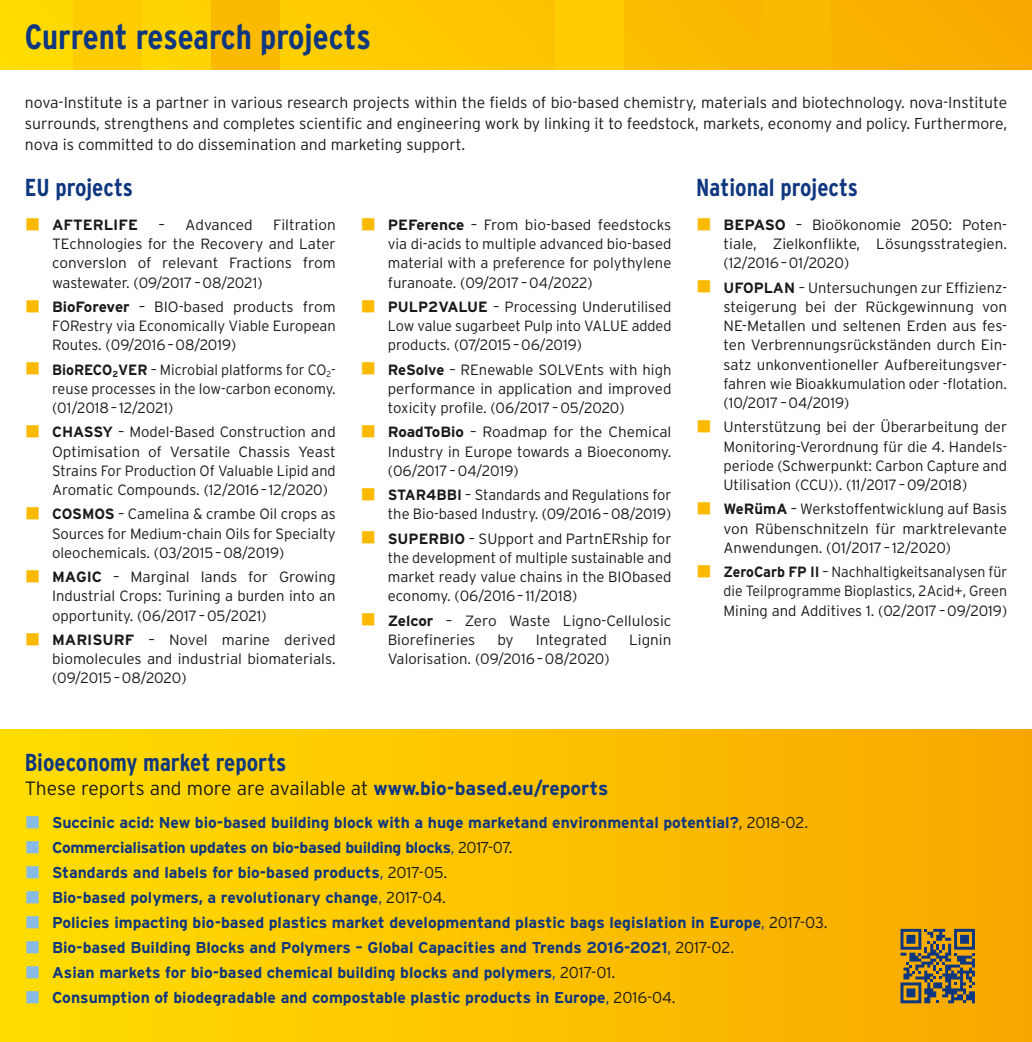
<style>
.page{position:relative;width:1032px;height:1042px;background:#fff}
.page>*{position:absolute;margin:0;border:0;box-sizing:border-box;transform-origin:0 0}
.t1{font:700 condensed 35px "Interstate";color:#0f377f}
.t2{font:700 condensed 24.5px "Interstate";color:#0f377f}
.t3{font:300 19.25px "Interstate";color:#1a1a18}
.t4{font:700 15.75px "Interstate";color:#0f377f}
.t5{font:300 15.75px/21px "Interstate";color:#1a1a18;text-align:justify}
.t6{font:700 15.75px "Interstate";letter-spacing:-.02em;color:#0f377f}
.t7{font:300 14.88px/19.2px "Interstate";color:#1a1a18;text-align:justify}
.t8{font:300 14.88px/19.2px "Interstate";color:#1a1a18;text-align:justify;scale:.95 1}
.t9{font:300 14.88px/19.2px "Interstate";color:#1a1a18;text-align:justify;scale:.96 1}
.t10{font:700 14.88px "Interstate";color:#1a1a18}
.s1{color:#fbba00}
.s2{font-weight:700}
.s3{font-weight:700;color:#0f377f}
.s4{color:#87bbe6}
.s5{font-weight:300;color:#1a1a18}
.s6{font-weight:300}
</style>
<div class="page">
<svg style="left:0;top:0;width:1032px;height:69px;background:#fcc100"></svg>
<div style="left:762px;top:0;width:68px;height:69px;background:#fbba00"></div>
<div style="left:555px;top:0;width:69px;height:69px;background:#fc0"></div>
<div style="left:211px;top:0;width:69px;height:69px;background:#fbba00"></div>
<div style="left:74px;top:0;width:68px;height:69px;background:#fc0"></div>
<div style="left:0;top:729px;width:1032px;height:313px;background:linear-gradient(to right,#ffde00,#f8a700)"></div>
<svg style="left:900px;top:929px;width:75px;height:74px;background:#817040"></svg>
<h1 class="t1" style="left:25px;top:17px;width:348px">Current research projects</h1>
<p class="t5" style="left:25px;top:92px;width:984px">nova-Institute is a partner in various research projects within the fields of bio-based chemistry, materials and biotechnology. nova-Institute surrounds, strengthens and completes scientific and engineering work by linking it to feedstock, markets, economy and policy. Furthermore, nova is committed to do dissemination and marketing support.</p>
<h2 class="t2" style="left:25px;top:173px;width:110px">EU projects</h2>
<p class="t10" style="left:25px;top:216px;width:115px"><span class="s1">■</span> AFTERLIFE</p>
<p class="t7" style="left:158px;top:215px;width:96px">– Advanced</p>
<p class="t7" style="left:52px;top:215px;width:285px;text-indent:221px">Filtration TEchnologies for the Recovery and Later conversIon of relevant Fractions from wastewater. (09/2017–08/2021)</p>
<p class="t7" style="left:52px;top:297px;width:285px;text-indent:-27px"><span class="s1">■</span> <span class="s2">BioForever</span> – BIO-based products from FORestry via Economically Viable European Routes. (09/2016–08/2019)</p>
<p class="t9" style="left:52px;top:360px;width:297px;text-indent:-27px"><span class="s1">■</span> <span class="s2">BioRECO</span><sub>2</sub><span class="s2">VER</span> – Microbial platforms for CO<sub>2</sub>- reuse processes in the low-carbon economy. (01/2018– 12/2021)</p>
<p class="t7" style="left:52px;top:422px;width:285px;text-indent:-27px"><span class="s1">■</span> <span class="s2">CHASSY</span> – Model-Based Construction and Optimisation of Versatile Chassis Yeast Strains For Production Of Valuable Lipid and Aromatic Compounds. (12/2016– 12/2020)</p>
<p class="t7" style="left:52px;top:504px;width:285px;text-indent:-27px"><span class="s1">■</span> <span class="s2">COSMOS</span> – Camelina &amp; crambe Oil crops as Sources for Medium-chain Oils for Specialty oleochemicals. (03/2015–08/2019)</p>
<p class="t7" style="left:52px;top:567px;width:285px;text-indent:-27px"><span class="s1">■</span> <span class="s2">MAGIC</span> – Marginal lands for Growing Industrial Crops: Turining a burden into an opportunity. (06/2017–05/2021)</p>
<p class="t7" style="left:52px;top:630px;width:285px;text-indent:-27px"><span class="s1">■</span> <span class="s2">MARISURF</span> – Novel marine derived biomolecules and industrial biomaterials. (09/2015–08/2020)</p>
<p class="t7" style="left:388px;top:215px;width:285px;text-indent:-27px"><span class="s1">■</span> <span class="s2">PEFerence</span> – From bio-based feedstocks via di-acids to multiple advanced bio-based material with a preference for polythylene furanoate. (09/2017–04/2022)</p>
<p class="t7" style="left:388px;top:297px;width:285px;text-indent:-27px"><span class="s1">■</span> <span class="s2">PULP2VALUE</span> – Processing Underutilised Low value sugarbeet Pulp into VALUE added products. (07/2015–06/2019)</p>
<p class="t7" style="left:388px;top:360px;width:285px;text-indent:-27px"><span class="s1">■</span> <span class="s2">ReSolve</span> – REnewable SOLVEnts with high performance in application and improved toxicity profile. (06/2017–05/2020)</p>
<p class="t7" style="left:388px;top:422px;width:285px;text-indent:-27px"><span class="s1">■</span> <span class="s2">RoadToBio</span> – Roadmap for the Chemical Industry in Europe towards a Bioeconomy. (06/2017–04/2019)</p>
<p class="t7" style="left:360px;top:485px;width:312px;text-align:right"><span class="s1">■</span> <span class="s2">STAR4BBI</span> – Standards and Regulations for the Bio-based Industry. (09/2016–08/2019)</p>
<p class="t7" style="left:388px;top:528px;width:285px;text-indent:-27px"><span class="s1">■</span> <span class="s2">SUPERBIO</span> – SUpport and PartnERship for the development of multiple sustainable and market ready value chains in the BIObased economy. (06/2016– 11/2018)</p>
<p class="t7" style="left:388px;top:610px;width:285px;text-indent:-27px"><span class="s1">■</span> <span class="s2">Zelcor</span> – Zero Waste Ligno-Cellulosic<br>Biorefineries</p>
<p class="t7" style="left:497px;top:630px;width:18px">by</p>
<p class="t7" style="left:536px;top:630px;width:73px">Integrated</p>
<p class="t7" style="left:629px;top:630px;width:44px">Lignin</p>
<p class="t7" style="left:388px;top:649px;width:223px">Valorisation. (09/2016–08/2020)</p>
<h2 class="t2" style="left:696px;top:173px;width:163px">National projects</h2>
<p class="t7" style="left:723px;top:215px;width:285px;text-indent:-27px"><span class="s1">■</span> <span class="s2">BEPASO</span> – Bioökonomie 2050: Poten&shy;tiale, Zielkonflikte, Lösungsstrategien. (12/2016–01/2020)</p>
<p class="t7" style="left:723px;top:278px;width:285px;text-indent:-27px"><span class="s1">■</span> <span class="s2">UFOPLAN</span> – Untersuchungen zur Effizienz&shy;steigerung bei der Rückgewinnung von NE-Metallen und seltenen Erden aus fes&shy;ten Verbrennungsrückständen durch Ein&shy;satz unkonventioneller Aufbereitungsver&shy;fahren wie Bioakkumulation oder -flotation. (10/2017–04/2019)</p>
<p class="t7" style="left:723px;top:417px;width:285px;text-indent:-27px"><span class="s1">■</span> Unterstützung bei der Überarbeitung der Monitoring-Verordnung für die 4. Handels&shy;periode (Schwerpunkt: Carbon Capture and Utilisation (CCU)). (11/2017–09/2018)</p>
<p class="t7" style="left:723px;top:499px;width:285px;text-indent:-27px"><span class="s1">■</span> <span class="s2">WeRümA</span> – Werkstoffentwicklung auf Basis von Rübenschnitzeln für marktrelevante Anwendungen. (01/2017– 12/2020)</p>
<p class="t8" style="left:723px;top:562px;width:300px;text-indent:-27px"><span class="s1">■</span> <span class="s2">ZeroCarb FP II</span> – Nachhaltigkeitsanalysen für die Teilprogramme Bioplastics, 2Acid+, Green Mining and Additives 1. (02/2017–09/2019)</p>
<h2 class="t2" style="left:25px;top:749px;width:263px">Bioeconomy market reports</h2>
<p class="t3" style="left:25px;top:777px;width:585px">These reports and more are available at <span class="s3">www.bio-based.eu/reports</span></p>
<p class="t4" style="left:25px;top:813px;width:785px"><span class="s4">■</span> Succinic acid: New bio-based building block with a huge marketand environmental potential?<span class="s5">, 2018-02.</span></p>
<p class="t6" style="left:25px;top:838px;width:489px"><span class="s4">■</span> Commercialisation updates on bio-based building blocks<span class="s6">,</span> <span class="s5">2017-07.</span></p>
<p class="t4" style="left:25px;top:863px;width:424px"><span class="s4">■</span> Standards and labels for bio-based products<span class="s6">,</span> <span class="s5">2017-05.</span></p>
<p class="t4" style="left:25px;top:888px;width:423px"><span class="s4">■</span> Bio-based polymers, a revolutionary change<span class="s6">,</span> <span class="s5">2017-04.</span></p>
<p class="t4" style="left:25px;top:913px;width:804px"><span class="s4">■</span> Policies impacting bio-based plastics market developmentand plastic bags legislation in Europe<span class="s6">,</span> <span class="s5">2017-03.</span></p>
<p class="t4" style="left:25px;top:938px;width:711px"><span class="s4">■</span> Bio-based Building Blocks and Polymers – Global Capacities and Trends 2016-2021<span class="s6">,</span> <span class="s5">2017-02.</span></p>
<p class="t4" style="left:25px;top:963px;width:592px"><span class="s4">■</span> Asian markets for bio-based chemical building blocks and polymers<span class="s6">,</span> <span class="s5">2017-01.</span></p>
<p class="t4" style="left:25px;top:988px;width:652px"><span class="s4">■</span> Consumption of biodegradable and compostable plastic products in Europe<span class="s6">,</span> <span class="s5">2016-04.</span></p>
</div>
